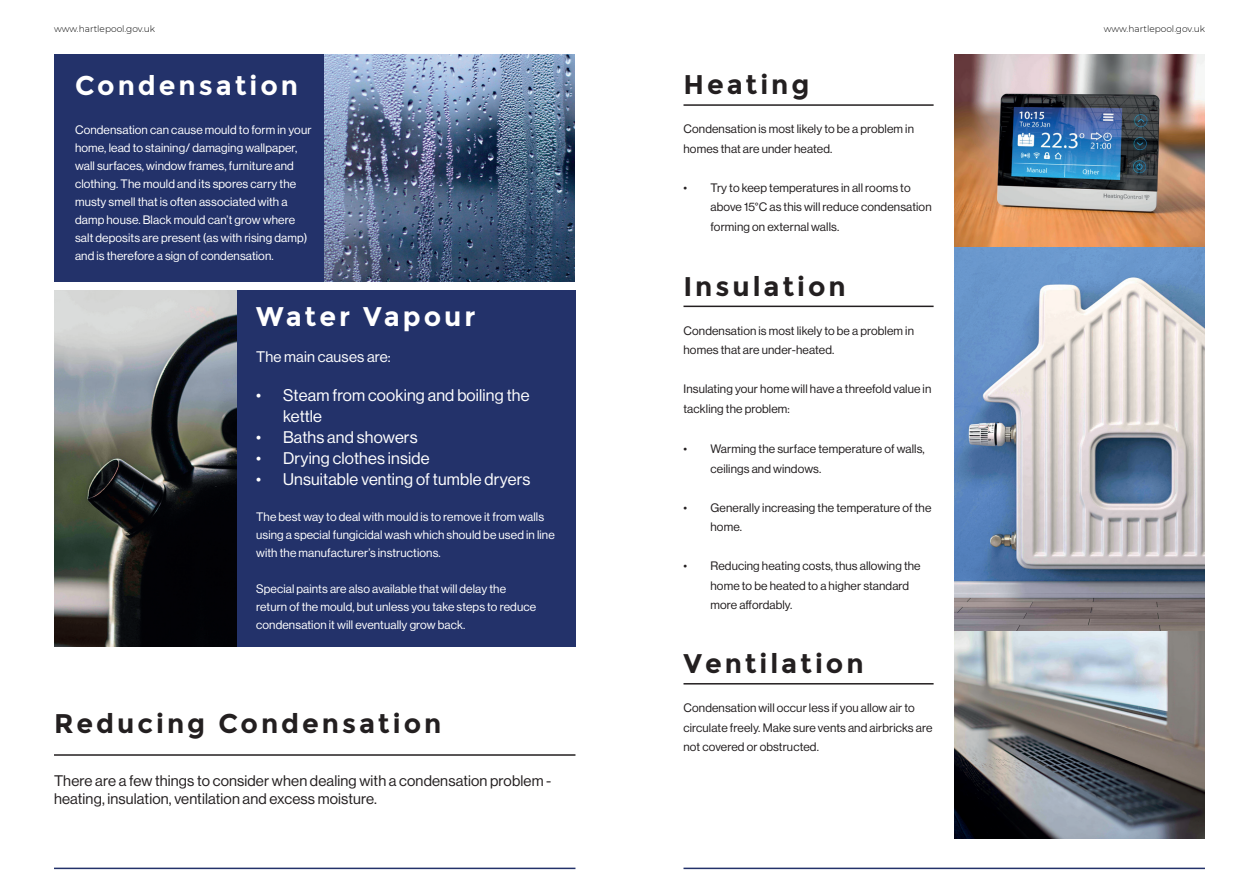
<style>
.page{position:relative;width:1259px;height:893px;background:#fff}
.page>*{position:absolute;margin:0;border:0;box-sizing:border-box;transform-origin:0 0}
.t1{font:700 27px "Montserrat";letter-spacing:.11em;color:#231f20}
.t2{font:700 27px "Montserrat";letter-spacing:.11em;color:#fff}
.t3{font:16.5px/21px "N Haas Grotesk DS Pro 55 Rg";letter-spacing:.01em;color:#fff}
.t4{font:15px/18px "N Haas Grotesk DS Pro 55 Rg";letter-spacing:.01em;color:#231f20}
.t5{font:15px "N Haas Grotesk DS Pro 55 Rg";letter-spacing:.01em;color:#fff}
.t6{font:12px/19.5px "N Haas Grotesk DS Pro 55 Rg";letter-spacing:.01em;color:#231f20}
.t7{font:12px/18px "N Haas Grotesk DS Pro 55 Rg";letter-spacing:.01em;color:#fff}
.t8{font:300 9px "Montserrat";color:#000}
</style>
<div class="page">
<hr style="left:54px;top:868px;width:521px;height:1px;background:#23326a">
<hr style="left:54px;top:754px;width:521px;height:2px;background:#231f20">
<hr style="left:683px;top:868px;width:522px;height:1px;background:#23326a">
<div style="left:54px;top:54px;width:270px;height:228px;background:#23326a"></div>
<div style="left:236px;top:290px;width:339px;height:357px;background:#23326a"></div>
<img style="left:324px;top:54px;width:250px;height:228px">
<img style="left:54px;top:290px;width:182px;height:357px">
<img style="left:955px;top:54px;width:250px;height:785px">
<hr style="left:683px;top:104px;width:250px;height:2px;background:#231f20">
<hr style="left:683px;top:683px;width:250px;height:1px;background:#231f20">
<hr style="left:683px;top:306px;width:250px;height:1px;background:#231f20">
<p class="t8" style="left:54px;top:22px;width:103px">www.hartlepool.gov.uk</p>
<p class="t8" style="left:1103px;top:22px;width:103px">www.hartlepool.gov.uk</p>
<h1 class="t2" style="left:75px;top:69px;width:225px">Condensation</h1>
<p class="t7" style="left:75px;top:121px;width:238px">Condensation can cause mould to form in your home, lead to staining/ damaging wallpaper, wall surfaces, window frames, furniture and clothing. The mould and its spores carry the musty smell that is often associated with a damp house. Black mould can’t grow where salt deposits are present (as with rising damp) and is therefore a sign of condensation.</p>
<h1 class="t2" style="left:256px;top:300px;width:221px">Water Vapour</h1>
<p class="t5" style="left:256px;top:348px;width:136px">The main causes are:</p>
<h2 class="t3" style="left:283px;top:385px;width:248px;text-indent:-27px">• Steam from cooking and boiling the kettle</h2>
<h2 class="t3" style="left:256px;top:427px;width:163px">• Baths and showers</h2>
<h2 class="t3" style="left:256px;top:448px;width:175px">• Drying clothes inside</h2>
<h2 class="t3" style="left:256px;top:469px;width:276px">• Unsuitable venting of tumble dryers</h2>
<p class="t7" style="left:256px;top:508px;width:300px">The best way to deal with mould is to remove it from walls using a special fungicidal wash which should be used in line with the manufacturer’s instructions.</p>
<p class="t7" style="left:256px;top:580px;width:281px">Special paints are also available that will delay the return of the mould, but unless you take steps to reduce condensation it will eventually grow back.</p>
<h1 class="t1" style="left:54px;top:708px;width:389px">Reducing Condensation</h1>
<p class="t4" style="left:54px;top:772px;width:499px">There are a few things to consider when dealing with a condensation problem - heating, insulation, ventilation and excess moisture.</p>
<h1 class="t1" style="left:683px;top:69px;width:127px">Heating</h1>
<p class="t6" style="left:683px;top:120px;width:232px">Condensation is most likely to be a problem in homes that are under heated.</p>
<p class="t6" style="left:710px;top:178px;width:223px;text-indent:-27px">• Try to keep temperatures in all rooms to above 15°C as this will reduce condensation forming on external walls.</p>
<h1 class="t1" style="left:683px;top:270px;width:164px">Insulation</h1>
<p class="t6" style="left:683px;top:321px;width:232px">Condensation is most likely to be a problem in homes that are under-heated.</p>
<p class="t6" style="left:683px;top:379px;width:249px">Insulating your home will have a threefold value in tackling the problem:</p>
<p class="t6" style="left:710px;top:439px;width:216px;text-indent:-27px">• Warming the surface temperature of walls, ceilings and windows.</p>
<p class="t6" style="left:710px;top:498px;width:222px;text-indent:-27px">• Generally increasing the temperature of the home.</p>
<p class="t6" style="left:710px;top:556px;width:212px;text-indent:-27px">• Reducing heating costs, thus allowing the home to be heated to a higher standard more affordably.</p>
<h1 class="t1" style="left:683px;top:647px;width:182px">Ventilation</h1>
<p class="t6" style="left:683px;top:698px;width:250px">Condensation will occur less if you allow air to circulate freely. Make sure vents and airbricks are not covered or obstructed.</p>
</div>
